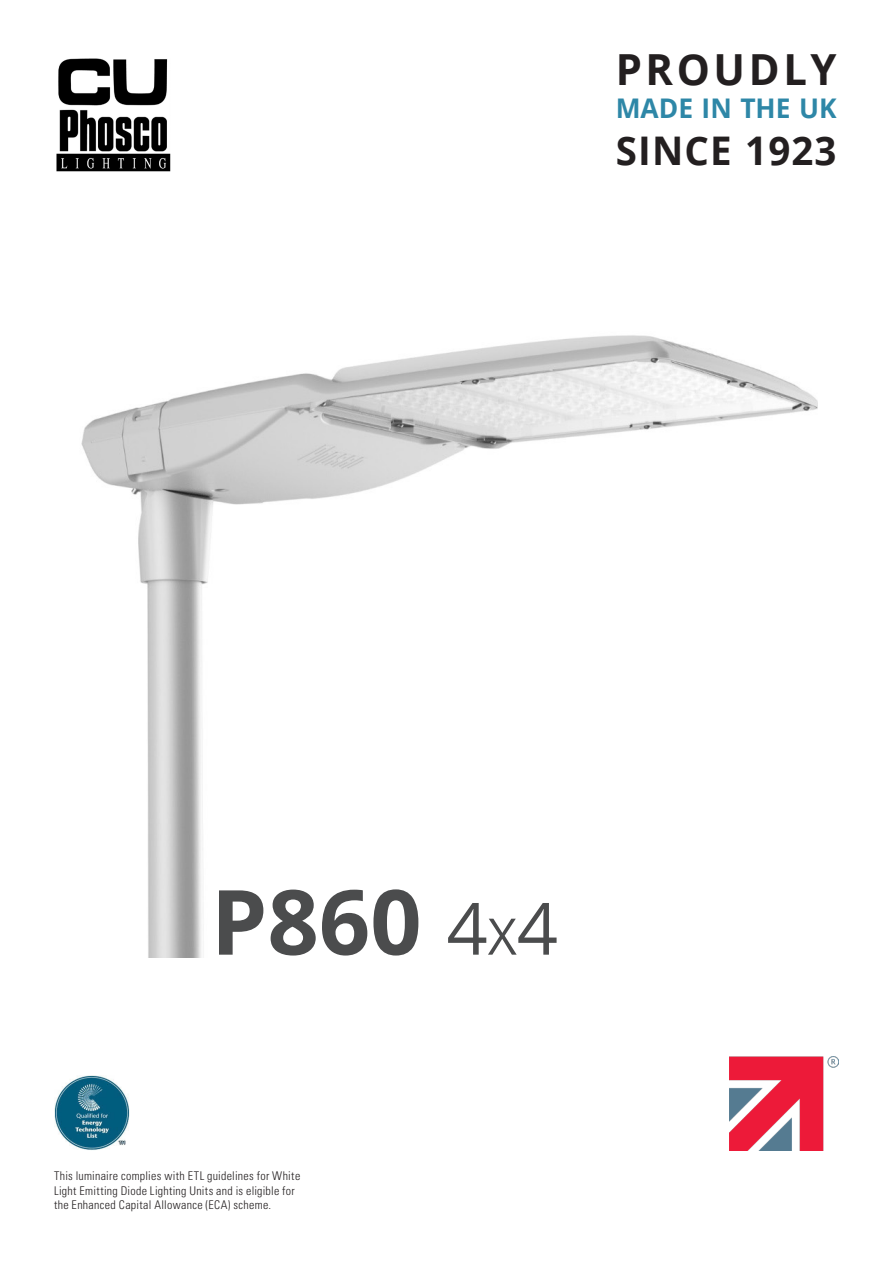
<style>
.page{position:relative;width:893px;height:1263px;background:#fff}
.page>*{position:absolute;margin:0;border:0;box-sizing:border-box;transform-origin:0 0}
.t1{font:700 90px "Open Sans";color:#4b4c4d}
.Blue_Text_-_Align_Le{font:700 42.9px "Open Sans";letter-spacing:.085em;color:#231f20}
.Blue_Text_-_Align_Le-2{font:700 39.45px "Open Sans";letter-spacing:.03em;color:#231f20}
.Blue_Text_-_Align_Le-3{font:700 27px "Open Sans";color:#2e87a7}
.t2{font:300 condensed 12px/14.4px "Univers LT Std";letter-spacing:.025em;color:#231f20}
.s1{font-weight:400;font-size:72px}
.s2{font-weight:400;font-size:50.4px}
</style>
<div class="page">
<img style="left:54px;top:1075px;width:75px;height:75px">
<img style="left:730px;top:1057px;width:108px;height:93px">
<img style="left:56px;top:58px;width:115px;height:114px">
<img style="left:81px;top:335px;width:737px;height:622px">
<p class="Blue_Text_-_Align_Le" style="left:616px;top:40px;width:222px">PROUDLY</p>
<p class="Blue_Text_-_Align_Le-3" style="left:616px;top:89px;width:222px">MADE IN THE UK</p>
<p class="Blue_Text_-_Align_Le-2" style="left:616px;top:123px;width:222px">SINCE 1923</p>
<p class="t1" style="left:211px;top:858px;width:349px">P860 <span class="s1">4</span><span class="s2">x</span><span class="s1">4</span></p>
<p class="t2" style="left:54px;top:1169px;width:248px">This luminaire complies with ETL guidelines for White<br>Light Emitting Diode Lighting Units and is eligible for the Enhanced Capital Allowance (ECA) scheme.</p>
</div>
